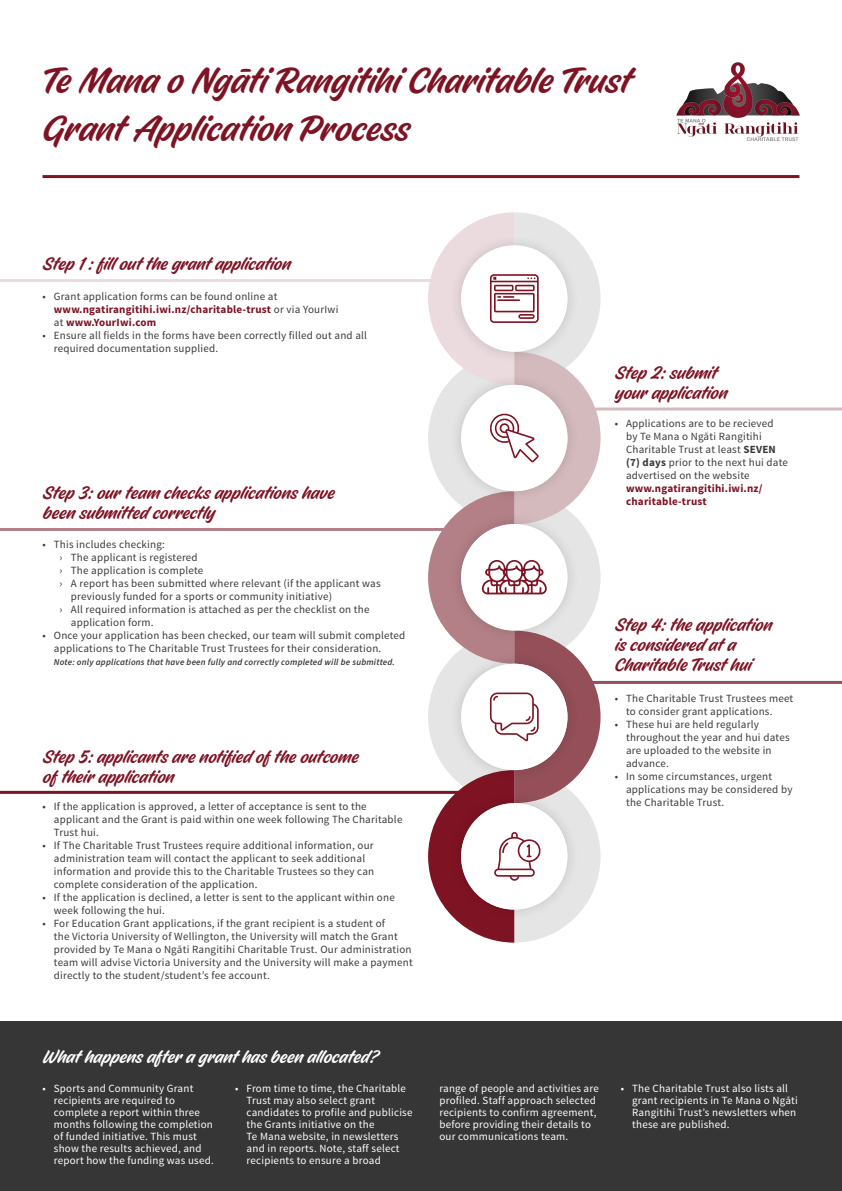
<style>
.page{position:relative;width:842px;height:1191px;background:#fff}
.page>*{position:absolute;margin:0;border:0;box-sizing:border-box;transform-origin:0 0}
.t1{font:40px/47.8px "Fineday Style Twonon connect";color:#7e1323}
.t2{font:20px/20px "Fineday Style Twonon connect";color:#7e1323}
.t3{font:20px "Fineday Style Twonon connect";color:#fff}
.t4{font:11px/13px "Source Sans Pro";letter-spacing:.02em;color:#393939}
.t5{font:11px/12px "Source Sans Pro";letter-spacing:.02em;color:#fff}
.t6{font:700 11px/13px "Source Sans Pro";letter-spacing:.02em;color:#7e1323}
.t7{font:italic 600 9px "Source Sans Pro";letter-spacing:.02em;color:#393939}
.s1{font-weight:400;color:#393939}
.s2{font-weight:700}
</style>
<div class="page">
<hr style="left:0;top:791px;width:490px;height:3px;background:#7e1323">
<div style="left:0;top:1021px;width:842px;height:170px;background:#363636"></div>
<img style="left:676px;top:63px;width:123px;height:78px">
<hr style="left:43px;top:175px;width:756px;height:3px;background:#7e1323">
<hr style="left:0;top:528px;width:461px;height:3px;background:#b38087">
<svg style="left:428px;top:212px;width:172px;height:730px"></svg>
<hr style="left:585px;top:407px;width:257px;height:3px;background:#d4babd">
<hr style="left:585px;top:681px;width:257px;height:3px;background:#944f59">
<hr style="left:0;top:279px;width:443px;height:3px;background:#ebdbde">
<h1 class="t1" style="left:43px;top:61px;width:590px">Te Mana o Ngāti Rangitihi Charitable Trust<br>Grant Application Process</h1>
<h2 class="t2" style="left:43px;top:256px;width:250px">Step 1 : fill out the grant application</h2>
<p class="t6" style="left:54px;top:290px;width:286px;text-indent:-11px"><span class="s1">• Grant application forms can be found online at </span>www.ngatirangitihi.iwi.nz/charitable-trust <span class="s1">or via YourIwi at</span> www.YourIwi.com</p>
<p class="t4" style="left:54px;top:329px;width:315px;text-indent:-11px">• Ensure all fields in the forms have been correctly filled out and all required documentation supplied.</p>
<h2 class="t2" style="left:43px;top:485px;width:293px">Step 3: our team checks applications have been submitted correctly</h2>
<p class="t4" style="left:43px;top:538px;width:124px">• This includes checking:</p>
<p class="t4" style="left:60px;top:551px;width:140px">› The applicant is registered</p>
<p class="t4" style="left:60px;top:564px;width:145px">› The application is complete</p>
<p class="t4" style="left:60px;top:577px;width:323px">› A report has been submitted where relevant (if the applicant was</p>
<p class="t4" style="left:71px;top:590px;width:263px">previously funded for a sports or community initiative)</p>
<p class="t4" style="left:60px;top:603px;width:311px">› All required information is attached as per the checklist on the</p>
<p class="t4" style="left:71px;top:616px;width:84px">application form.</p>
<p class="t4" style="left:54px;top:629px;width:353px;text-indent:-11px">• Once your application has been checked, our team will submit completed applications to The Charitable Trust Trustees for their consideration.</p>
<p class="t7" style="left:54px;top:656px;width:343px">Note: only applications that have been fully and correctly completed will be submitted.</p>
<h2 class="t2" style="left:43px;top:749px;width:317px">Step 5: applicants are notified of the outcome of their application</h2>
<p class="t4" style="left:54px;top:799px;width:350px;text-indent:-11px">• If the application is approved, a letter of acceptance is sent to the applicant and the Grant is paid within one week following The Charitable<br>Trust hui.</p>
<p class="t4" style="left:54px;top:838px;width:322px;text-indent:-11px">• If The Charitable Trust Trustees require additional information, our administration team will contact the applicant to seek additional information and provide this to the Charitable Trustees so they can complete consideration of the application.</p>
<p class="t4" style="left:54px;top:890px;width:342px;text-indent:-11px">• If the application is declined, a letter is sent to the applicant within one week following the hui.</p>
<p class="t4" style="left:54px;top:916px;width:360px;text-indent:-11px">• For Education Grant applications, if the grant recipient is a student of<br>the Victoria University of Wellington, the University will match the Grant provided by Te Mana o Ngāti Rangitihi Charitable Trust. Our administration team will advise Victoria University and the University will make a payment directly to the student/student’s fee account.</p>
<h2 class="t3" style="left:43px;top:1046px;width:337px">What happens after a grant has been allocated?</h2>
<h2 class="t2" style="left:615px;top:365px;width:114px">Step 2: submit your application</h2>
<p class="t4" style="left:626px;top:417px;width:163px;text-indent:-11px">• Applications are to be recieved<br>by Te Mana o Ngāti Rangitihi<br>Charitable Trust at least <span class="s2">SEVEN (7) days</span> prior to the next hui date advertised on the website</p>
<p class="t6" style="left:626px;top:482px;width:138px">www.ngatirangitihi.iwi.nz/ charitable-trust</p>
<h2 class="t2" style="left:615px;top:617px;width:159px">Step 4: the application is considered at a<br>Charitable Trust hui</h2>
<p class="t4" style="left:626px;top:691px;width:169px;text-indent:-11px">• The Charitable Trust Trustees meet to consider grant applications.</p>
<p class="t4" style="left:626px;top:717px;width:165px;text-indent:-11px">• These hui are held regularly throughout the year and hui dates are uploaded to the website in advance.</p>
<p class="t4" style="left:626px;top:769px;width:168px;text-indent:-11px">• In some circumstances, urgent applications may be considered by the Charitable Trust.</p>
<p class="t5" style="left:54px;top:1082px;width:161px;text-indent:-11px">• Sports and Community Grant recipients are required to complete a report within three months following the completion of funded initiative. This must show the results achieved, and report how the funding was used.</p>
<p class="t5" style="left:247px;top:1082px;width:167px;text-indent:-11px">• From time to time, the Charitable<br>Trust may also select grant candidates to profile and publicise the Grants initiative on the<br>Te Mana website, in newsletters and in reports. Note, staff select recipients to ensure a broad</p>
<p class="t5" style="left:439px;top:1082px;width:161px">range of people and activities are profiled. Staff approach selected recipients to confirm agreement, before providing their details to our communications team.</p>
<p class="t5" style="left:632px;top:1082px;width:167px;text-indent:-11px">• The Charitable Trust also lists all grant recipients in Te Mana o Ngāti<br>Rangitihi Trust’s newsletters when these are published.</p>
</div>
